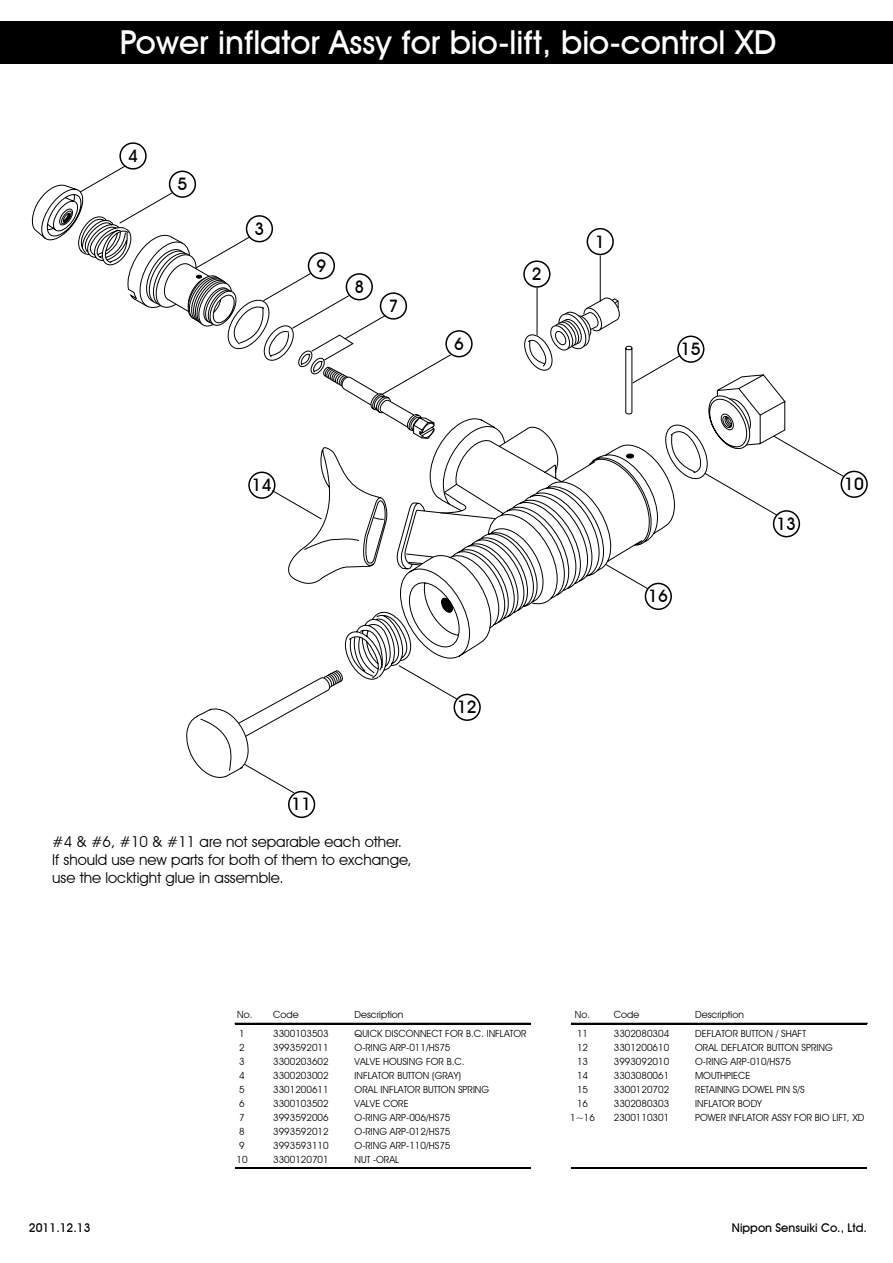
<style>
.page{position:relative;width:893px;height:1263px;background:#fff}
.page>*{position:absolute;margin:0;border:0;box-sizing:border-box;transform-origin:0 0}
.t1{font:500 33px "Avant Garde IT Cby BT";color:#fff}
.t2{font:500 17.25px "Avant Garde IT Cby BT";color:#000}
.t3{font:15px/18px "Avant Garde IT Cby BT";color:#000}
.t4{font:500 12px "Avant Garde IT Cby BT";color:#000}
.t5{font:9.9px/14.1px "Avant Garde IT Cby BT";color:#000}
</style>
<div class="page">
<svg style="left:414px;top:482px;width:261px;height:177px"></svg>
<svg style="left:414px;top:502px;width:82px;height:111px"></svg>
<svg style="left:248px;top:215px;width:166px;height:465px"></svg>
<svg style="left:227px;top:231px;width:478px;height:251px"></svg>
<div style="left:587px;top:229px;width:26px;height:25px;background:#fff;border-radius:50%"></div>
<div style="left:587px;top:228px;width:27px;height:27px;border:2px solid #000;border-radius:50%"></div>
<div style="left:524px;top:261px;width:26px;height:26px;background:#fff;border-radius:50%"></div>
<div style="left:523px;top:260px;width:27px;height:28px;border:2px solid #000;border-radius:50%"></div>
<div style="left:247px;top:216px;width:25px;height:26px;background:#fff;border-radius:50%"></div>
<div style="left:246px;top:215px;width:27px;height:27px;border:2px solid #000;border-radius:50%"></div>
<div style="left:119px;top:142px;width:28px;height:28px;border:2px solid #000;border-radius:50%"></div>
<div style="left:446px;top:331px;width:26px;height:26px;background:#fff;border-radius:50%"></div>
<div style="left:445px;top:330px;width:28px;height:27px;border:2px solid #000;border-radius:50%"></div>
<div style="left:309px;top:253px;width:25px;height:26px;background:#fff;border-radius:50%"></div>
<div style="left:308px;top:252px;width:27px;height:27px;border:2px solid #000;border-radius:50%"></div>
<div style="left:840px;top:471px;width:28px;height:27px;border:2px solid #000;border-radius:50%"></div>
<div style="left:454px;top:694px;width:27px;height:27px;border:2px solid #000;border-radius:50%"></div>
<div style="left:773px;top:510px;width:27px;height:27px;border:2px solid #000;border-radius:50%"></div>
<div style="left:645px;top:583px;width:26px;height:26px;background:#fff;border-radius:50%"></div>
<div style="left:645px;top:583px;width:27px;height:27px;border:2px solid #000;border-radius:50%"></div>
<div style="left:678px;top:336px;width:26px;height:26px;background:#fff;border-radius:50%"></div>
<div style="left:677px;top:336px;width:27px;height:27px;border:2px solid #000;border-radius:50%"></div>
<div style="left:249px;top:472px;width:26px;height:26px;background:#fff;border-radius:50%"></div>
<div style="left:248px;top:471px;width:28px;height:28px;border:2px solid #000;border-radius:50%"></div>
<div style="left:288px;top:791px;width:27px;height:27px;border:2px solid #000;border-radius:50%"></div>
<svg style="left:31px;top:165px;width:220px;height:164px"></svg>
<svg style="left:550px;top:297px;width:131px;height:162px"></svg>
<svg style="left:605px;top:563px;width:44px;height:27px"></svg>
<hr style="left:537px;top:288px;width:1px;height:47px;background:#000">
<hr style="left:600px;top:255px;width:1px;height:47px;background:#000">
<svg style="left:704px;top:374px;width:140px;height:142px"></svg>
<svg style="left:186px;top:670px;width:157px;height:124px"></svg>
<svg style="left:271px;top:489px;width:52px;height:31px"></svg>
<svg style="left:398px;top:664px;width:60px;height:36px"></svg>
<svg style="left:262px;top:272px;width:190px;height:167px"></svg>
<div style="left:0;top:21px;width:893px;height:42px;background:#000"></div>
<hr style="left:235px;top:1023px;width:295px;height:1px;background:#000">
<hr style="left:571px;top:1023px;width:296px;height:1px;background:#000">
<hr style="left:235px;top:1167px;width:295px;height:1px;background:#000">
<hr style="left:571px;top:1167px;width:296px;height:1px;background:#000">
<h1 class="t1" style="left:120px;top:22px;width:658px">Power inflator Assy for bio-lift, bio-control XD</h1>
<h2 class="t2" style="left:128px;top:145px;width:11px">4</h2>
<h2 class="t2" style="left:178px;top:174px;width:11px">5</h2>
<h2 class="t2" style="left:254px;top:218px;width:11px">3</h2>
<h2 class="t2" style="left:316px;top:255px;width:11px">9</h2>
<h2 class="t2" style="left:354px;top:276px;width:11px">8</h2>
<h2 class="t2" style="left:388px;top:295px;width:11px">7</h2>
<h2 class="t2" style="left:252px;top:475px;width:21px">14</h2>
<h2 class="t2" style="left:454px;top:333px;width:11px">6</h2>
<h2 class="t2" style="left:292px;top:794px;width:21px">11</h2>
<h3 class="t3" style="left:52px;top:833px;width:361px">#4 &amp; #6, #10 &amp; #11 are not separable each other.<br>If should use new parts for both of them to exchange, use the locktight glue in assemble.</h3>
<h2 class="t2" style="left:457px;top:697px;width:21px">12</h2>
<h2 class="t2" style="left:532px;top:264px;width:11px">2</h2>
<h2 class="t2" style="left:595px;top:231px;width:11px">1</h2>
<h2 class="t2" style="left:681px;top:339px;width:21px">15</h2>
<h2 class="t2" style="left:648px;top:586px;width:21px">16</h2>
<h2 class="t2" style="left:776px;top:513px;width:21px">13</h2>
<h2 class="t2" style="left:844px;top:474px;width:21px">10</h2>
<p class="t5" style="left:237px;top:1007px;width:63px">No. Code</p>
<p class="t5" style="left:355px;top:1007px;width:50px">Description</p>
<p class="t5" style="left:575px;top:1007px;width:17px">No.</p>
<p class="t5" style="left:614px;top:1007px;width:27px">Code</p>
<p class="t5" style="left:695px;top:1007px;width:50px">Description</p>
<p class="t5" style="left:236px;top:1026px;width:13px">1<br>2<br>3<br>4<br>5<br>6<br>7<br>8<br>9<br>10</p>
<p class="t5" style="left:273px;top:1026px;width:57px;text-align:justify">3300103503<br>3993592011<br>3300203602<br>3300203002<br>3301200611<br>3300103502<br>3993592006<br>3993592012<br>3993593110<br>3300120701</p>
<p class="t5" style="left:355px;top:1026px;width:174px">QUICK DISCONNECT FOR B.C. INFLATOR<br>O-RING ARP-011/HS75<br>VALVE HOUSING FOR B.C.<br>INFLATOR BUTTON (GRAY)<br>ORAL INFLATOR BUTTON SPRING<br>VALVE CORE<br>O-RING ARP-006/HS75<br>O-RING ARP-012/HS75<br>O-RING ARP-110/HS75<br>NUT -ORAL</p>
<p class="t5" style="left:570px;top:1026px;width:26px;text-align:center">11<br>12<br>13<br>14<br>15<br>16<br>1~16</p>
<p class="t5" style="left:614px;top:1026px;width:57px;text-align:justify">3302080304<br>3301200610<br>3993092010<br>3303080061<br>3300120702<br>3302080303<br>2300110301</p>
<p class="t5" style="left:695px;top:1026px;width:171px">DEFLATOR BUTTON / SHAFT<br>ORAL DEFLATOR BUTTON SPRING<br>O-RING ARP-010/HS75<br>MOUTHPIECE<br>RETAINING DOWEL PIN S/S<br>INFLATOR BODY<br>POWER INFLATOR ASSY FOR BIO LIFT, XD</p>
<p class="t4" style="left:29px;top:1220px;width:63px">2011.12.13</p>
<p class="t4" style="left:732px;top:1220px;width:137px">Nippon Sensuiki Co., Ltd.</p>
</div>
